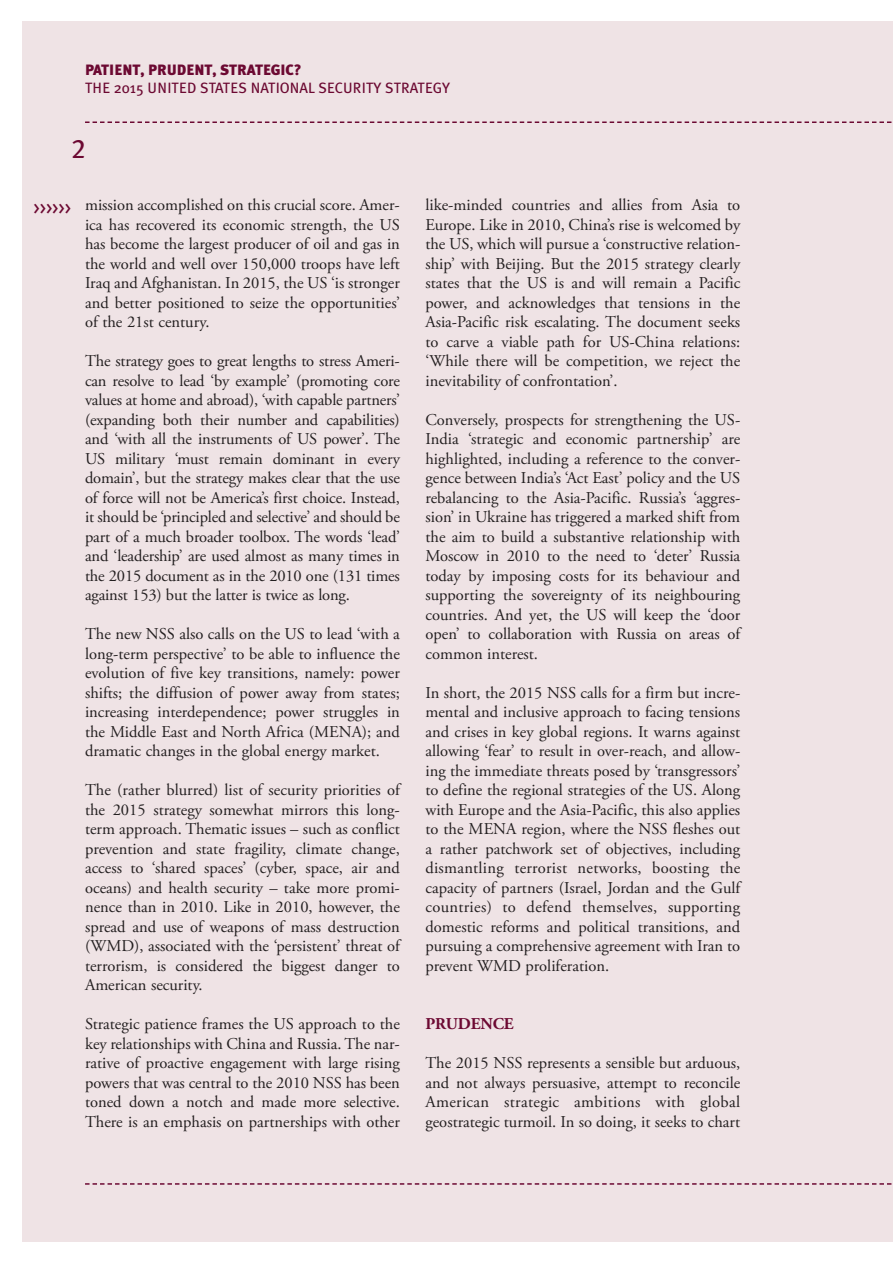
<style>
.page{position:relative;width:893px;height:1263px;background:#fff}
.page>*{position:absolute;margin:0;border:0;box-sizing:border-box;transform-origin:0 0}
.t1{font:27px "Meta Plus Book Caps";color:#6c0932}
.t2{font:18px "Meta Plus Book Caps";color:#6c0932}
.t3{font:16.5px/19.5px "Adobe Garamond Pro";color:#231f20;text-align:justify}
.t4{font:700 16.5px "Adobe Garamond Pro";letter-spacing:-.01em;color:#6c0932}
.t5{font:15px "Meta Plus";color:#6c0932}
.t6{font:900 15px "Meta Plus";color:#6c0932}
</style>
<div class="page">
<div style="left:22px;top:22px;width:871px;height:1220px;background:#efe3e5"></div>
<svg style="left:85px;top:121px;width:807px;height:2px"></svg>
<svg style="left:85px;top:1183px;width:807px;height:2px"></svg>
<p class="t6" style="left:85px;top:61px;width:218px">PATIENT, PRUDENT, STRATEGIC?</p>
<p class="t5" style="left:85px;top:79px;width:367px">THE 2015 UNITED STATES NATIONAL SECURITY STRATEGY</p>
<h1 class="t1" style="left:71px;top:133px;width:16px">2</h1>
<p class="t2" style="left:34px;top:197px;width:39px">&gt;&gt;&gt;&gt;&gt;&gt;</p>
<p class="t3" style="left:85px;top:196px;width:316px">mission accomplished on this crucial score. Amer&shy;ica has recovered its economic strength, the US has become the largest producer of oil and gas in the world and well over 150,000 troops have left Iraq and Afghanistan. In 2015, the US ‘is stronger and better positioned to seize the opportunities’ of the 21st century.</p>
<p class="t3" style="left:85px;top:352px;width:316px">The strategy goes to great lengths to stress Ameri&shy;can resolve to lead ‘by example’ (promoting core values at home and abroad), ‘with capable partners’ (expanding both their number and capabilities) and ‘with all the instruments of US power’. The US military ‘must remain dominant in every domain’, but the strategy makes clear that the use of force will not be America’s first choice. Instead, it should be ‘principled and selective’ and should be part of a much broader toolbox. The words ‘lead’ and ‘leadership’ are used almost as many times in the 2015 document as in the 2010 one (131 times against 153) but the latter is twice as long.</p>
<p class="t3" style="left:85px;top:625px;width:316px">The new NSS also calls on the US to lead ‘with a long-term perspective’ to be able to influence the evolution of five key transitions, namely: power shifts; the diffusion of power away from states; increasing interdependence; power struggles in the Middle East and North Africa (MENA); and dramatic changes in the global energy market.</p>
<p class="t3" style="left:85px;top:781px;width:316px">The (rather blurred) list of security priorities of the 2015 strategy somewhat mirrors this long&shy;term approach. Thematic issues – such as conflict prevention and state fragility, climate change, access to ‘shared spaces’ (cyber, space, air and oceans) and health security – take more promi&shy;nence than in 2010. Like in 2010, however, the spread and use of weapons of mass destruction (WMD), associated with the ‘persistent’ threat of terrorism, is considered the biggest danger to American security.</p>
<p class="t3" style="left:85px;top:1015px;width:316px">Strategic patience frames the US approach to the key relationships with China and Russia. The nar&shy;rative of proactive engagement with large rising powers that was central to the 2010 NSS has been toned down a notch and made more selective.<br>There is an emphasis on partnerships with other</p>
<p class="t3" style="left:425px;top:196px;width:316px">like-minded countries and allies from Asia to Europe. Like in 2010, China’s rise is welcomed by the US, which will pursue a ‘constructive relation&shy;ship’ with Beijing. But the 2015 strategy clearly states that the US is and will remain a Pacific power, and acknowledges that tensions in the Asia-Pacific risk escalating. The document seeks to carve a viable path for US-China relations: ‘While there will be competition, we reject the inevitability of confrontation’.</p>
<p class="t3" style="left:425px;top:411px;width:316px">Conversely, prospects for strengthening the US-India ‘strategic and economic partnership’ are highlighted, including a reference to the conver&shy;gence between India’s ‘Act East’ policy and the US rebalancing to the Asia-Pacific. Russia’s ‘aggres&shy;sion’ in Ukraine has triggered a marked shift from the aim to build a substantive relationship with Moscow in 2010 to the need to ‘deter’ Russia today by imposing costs for its behaviour and supporting the sovereignty of its neighbouring countries. And yet, the US will keep the ‘door open’ to collaboration with Russia on areas of common interest.</p>
<p class="t3" style="left:425px;top:684px;width:316px">In short, the 2015 NSS calls for a firm but incre&shy;mental and inclusive approach to facing tensions and crises in key global regions. It warns against allowing ‘fear’ to result in over-reach, and allow&shy;ing the immediate threats posed by ‘transgressors’ to define the regional strategies of the US. Along with Europe and the Asia-Pacific, this also applies to the MENA region, where the NSS fleshes out a rather patchwork set of objectives, including dismantling terrorist networks, boosting the capacity of partners (Israel, Jordan and the Gulf countries) to defend themselves, supporting domestic reforms and political transitions, and pursuing a comprehensive agreement with Iran to prevent WMD proliferation.</p>
<p class="t4" style="left:425px;top:1017px;width:90px">PRUDENCE</p>
<p class="t3" style="left:425px;top:1054px;width:316px">The 2015 NSS represents a sensible but arduous, and not always persuasive, attempt to reconcile American strategic ambitions with global geostrategic turmoil. In so doing, it seeks to chart</p>
</div>
